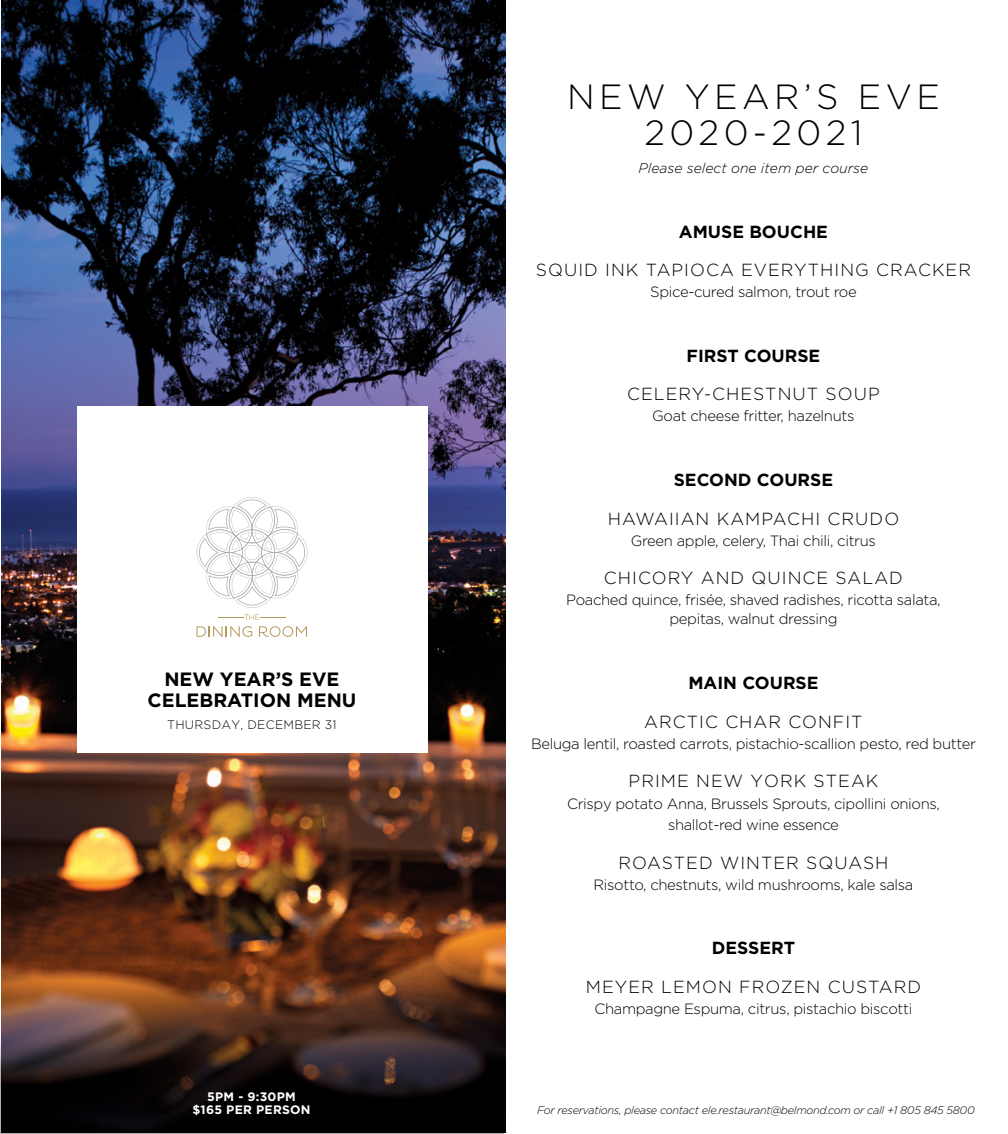
<style>
.page{position:relative;width:1008px;height:1134px;background:#fff}
.page>*{position:absolute;margin:0;border:0;box-sizing:border-box;transform-origin:0 0}
.ingredients{font:300 35px/36.2px "Gotham";letter-spacing:.125em;color:#000;text-align:center}
.Body_copy{font:700 19.25px/21px "Gotham";color:#000;text-align:center}
.ingredients-2{font:300 17.5px "Gotham";letter-spacing:.06em;color:#000}
.ingredients-3{font:700 17.5px "Gotham";color:#000}
.ingredients-4{font:300 14.88px/19.2px "Gotham";letter-spacing:-.025em;color:#000;text-align:center}
.ingredients-5{font:italic 300 14px "Gotham";color:#000}
.t1{font:700 12.25px/13.3px "Gotham";letter-spacing:.02em;color:#fff;text-align:center}
.Body_copy-2{font:300 12.25px "Gotham";letter-spacing:.02em;color:#000}
.ingredients-6{font:italic 300 10.85px "Gotham";letter-spacing:-.025em;color:#000}
</style>
<div class="page">
<img style="left:1px;top:0;width:504px;height:1133px">
<svg style="left:1px;top:1010px;width:503px;height:20px;background:#58372b"></svg>
<div style="left:77px;top:406px;width:350px;height:346px;background:#fff"></div>
<svg style="left:197px;top:626px;width:55px;height:11px"></svg>
<svg style="left:259px;top:626px;width:48px;height:11px"></svg>
<svg style="left:218px;top:615px;width:68px;height:5px"></svg>
<svg style="left:197px;top:497px;width:110px;height:111px"></svg>
<svg style="left:0;top:1030px;width:504px;height:104px;background:#1c1515"></svg>
<p class="Body_copy" style="left:148px;top:668px;width:210px">NEW YEAR’S EVE<br>CELEBRATION MENU</p>
<p class="Body_copy-2" style="left:167px;top:718px;width:171px">THURSDAY, DECEMBER 31</p>
<p class="t1" style="left:192px;top:1090px;width:120px">5PM - 9:30PM $165 PER PERSON</p>
<p class="ingredients" style="left:567px;top:77px;width:374px">NEW YEAR’S EVE<br>2020-2021</p>
<p class="ingredients-5" style="left:639px;top:160px;width:231px">Please select one item per course</p>
<p class="ingredients-3" style="left:679px;top:221px;width:151px">AMUSE BOUCHE</p>
<p class="ingredients-2" style="left:536px;top:260px;width:437px">SQUID INK TAPIOCA EVERYTHING CRACKER</p>
<p class="ingredients-4" style="left:650px;top:282px;width:208px">Spice-cured salmon, trout roe</p>
<p class="ingredients-3" style="left:687px;top:346px;width:135px">FIRST COURSE</p>
<p class="ingredients-2" style="left:627px;top:385px;width:254px">CELERY-CHESTNUT SOUP</p>
<p class="ingredients-4" style="left:652px;top:406px;width:204px">Goat cheese fritter, hazelnuts</p>
<p class="ingredients-3" style="left:674px;top:470px;width:161px">SECOND COURSE</p>
<p class="ingredients-2" style="left:608px;top:509px;width:293px">HAWAIIAN KAMPACHI CRUDO</p>
<p class="ingredients-4" style="left:631px;top:531px;width:247px">Green apple, celery, Thai chili, citrus</p>
<p class="ingredients-2" style="left:604px;top:568px;width:300px">CHICORY AND QUINCE SALAD</p>
<p class="ingredients-4" style="left:566px;top:590px;width:376px">Poached quince, frisée, shaved radishes, ricotta salata, pepitas, walnut dressing</p>
<p class="ingredients-3" style="left:688px;top:673px;width:132px">MAIN COURSE</p>
<p class="ingredients-2" style="left:644px;top:712px;width:220px">ARCTIC CHAR CONFIT</p>
<p class="ingredients-4" style="left:531px;top:734px;width:447px">Beluga lentil, roasted carrots, pistachio-scallion pesto, red butter</p>
<p class="ingredients-2" style="left:629px;top:771px;width:251px">PRIME NEW YORK STEAK</p>
<p class="ingredients-4" style="left:567px;top:792px;width:374px;line-height:21.5px">Crispy potato Anna, Brussels Sprouts, cipollini onions, shallot-red wine essence</p>
<p class="ingredients-2" style="left:618px;top:853px;width:272px">ROASTED WINTER SQUASH</p>
<p class="ingredients-4" style="left:594px;top:875px;width:321px">Risotto, chestnuts, wild mushrooms, kale salsa</p>
<p class="ingredients-3" style="left:712px;top:938px;width:85px">DESSERT</p>
<p class="ingredients-2" style="left:586px;top:977px;width:337px">MEYER LEMON FROZEN CUSTARD</p>
<p class="ingredients-4" style="left:595px;top:999px;width:319px">Champagne Espuma, citrus, pistachio biscotti</p>
<p class="ingredients-6" style="left:537px;top:1104px;width:439px">For reservations, please contact ele.restaurant@belmond.com or call +1 805 845 5800</p>
</div>
